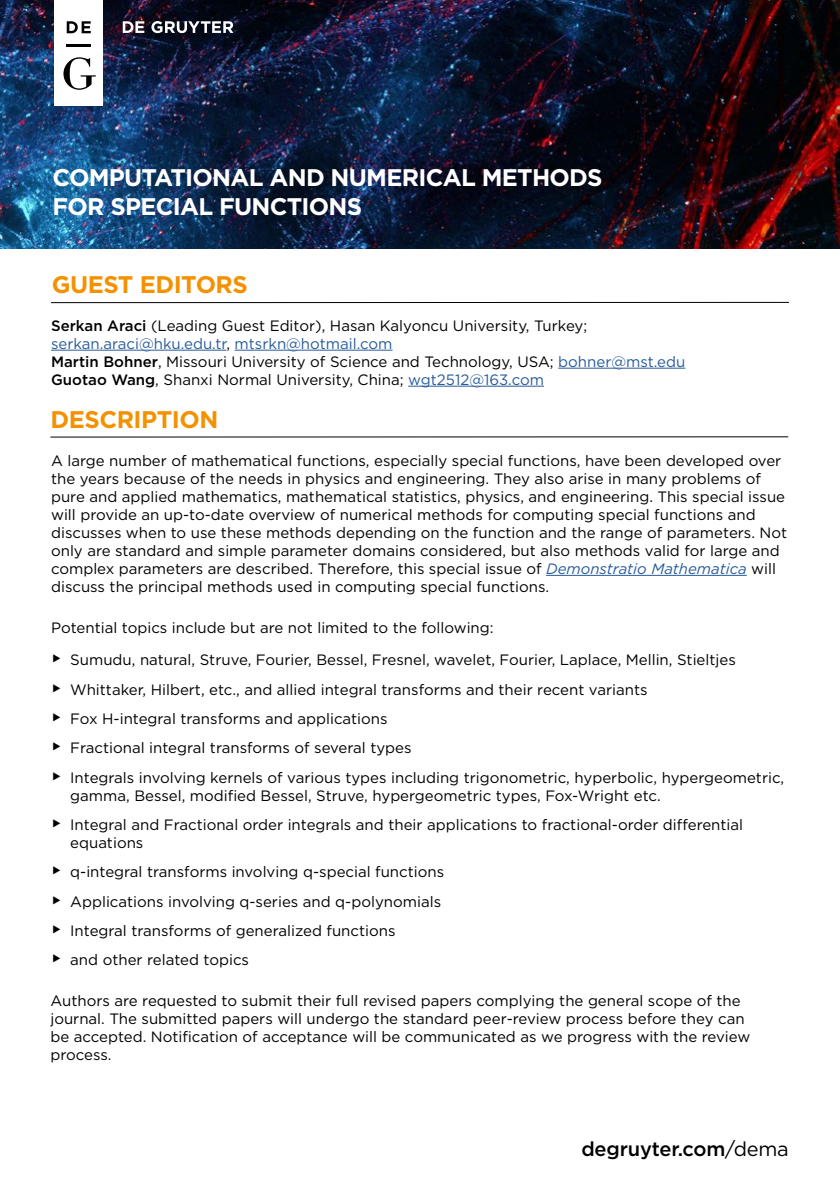
<style>
.page{position:relative;width:840px;height:1191px;background:#fff}
.page>*{position:absolute;margin:0;border:0;box-sizing:border-box;transform-origin:0 0}
.t1{font:700 24px/28.8px "Gotham";letter-spacing:-.03em;color:#fff}
.t2{font:700 24px "Gotham";letter-spacing:-.02em;color:#f39200}
.t3{font:500 20px "Gotham";letter-spacing:-.01em;color:#000}
.t4{font:15px/18px "Gotham";color:#000}
.s1{font-weight:500}
.s2{color:#275b9b}
.s3{font-style:italic;color:#275b9b}
.s4{font-weight:400}
</style>
<div class="page">
<img style="left:0;top:0;width:839px;height:248px">
<div style="left:55px;top:0;width:48px;height:105px;background:#fff"></div>
<hr style="left:67px;top:44px;width:24px;height:2px;background:#000">
<svg style="left:67px;top:21px;width:24px;height:12px"></svg>
<svg style="left:63px;top:57px;width:33px;height:33px"></svg>
<svg style="left:123px;top:21px;width:110px;height:12px"></svg>
<hr style="left:51px;top:302px;width:737px;height:1px;background:#000">
<hr style="left:50px;top:436px;width:737px;height:1px;background:#000">
<hr style="left:546px;top:575px;width:200px;height:1px;background:#275b9b">
<hr style="left:51px;top:350px;width:175px;height:1px;background:#275b9b">
<hr style="left:234px;top:350px;width:158px;height:1px;background:#275b9b">
<hr style="left:558px;top:368px;width:127px;height:1px;background:#275b9b">
<hr style="left:408px;top:386px;width:135px;height:1px;background:#275b9b">
<h1 class="t1" style="left:52px;top:163px;width:551px">COMPUTATIONAL AND NUMERICAL METHODS<br>FOR SPECIAL FUNCTIONS</h1>
<h1 class="t2" style="left:52px;top:269px;width:197px">GUEST EDITORS</h1>
<p class="t4" style="left:51px;top:316px;width:635px"><span class="s1">Serkan Araci</span> (Leading Guest Editor), Hasan Kalyoncu University, Turkey; <span class="s2">serkan.araci@hku.edu.tr</span>, <span class="s2">mtsrkn@hotmail.com<br></span><span class="s1">Martin Bohner</span>, Missouri University of Science and Technology, USA; <span class="s2">bohner@mst.edu </span><span class="s1">Guotao Wang</span>, Shanxi Normal University, China; <span class="s2">wgt2512@163.com</span></p>
<h1 class="t2" style="left:51px;top:404px;width:169px">DESCRIPTION</h1>
<p class="t4" style="left:51px;top:451px;width:737px">A large number of mathematical functions, especially special functions, have been developed over the years because of the needs in physics and engineering. They also arise in many problems of pure and applied mathematics, mathematical statistics, physics, and engineering. This special issue will provide an up-to-date overview of numerical methods for computing special functions and discusses when to use these methods depending on the function and the range of parameters. Not only are standard and simple parameter domains considered, but also methods valid for large and complex parameters are described. Therefore, this special issue of <span class="s3">Demonstratio Mathematica</span> will discuss the principal methods used in computing special functions.</p>
<p class="t4" style="left:51px;top:618px;width:444px">Potential topics include but are not limited to the following:</p>
<p class="t4" style="left:70px;top:645px;width:715px;line-height:29.4px">Sumudu, natural, Struve, Fourier, Bessel, Fresnel, wavelet, Fourier, Laplace, Mellin, Stieltjes Whittaker, Hilbert, etc., and allied integral transforms and their recent variants<br>Fox H-integral transforms and applications<br>Fractional integral transforms of several types<br>Integrals involving kernels of various types including trigonometric, hyperbolic, hypergeometric,</p>
<p class="t4" style="left:70px;top:780px;width:674px;line-height:29.4px">gamma, Bessel, modified Bessel, Struve, hypergeometric types, Fox-Wright etc.<br>Integral and Fractional order integrals and their applications to fractional-order differential</p>
<p class="t4" style="left:70px;top:827px;width:375px;line-height:29.4px">equations<br>q-integral transforms involving q-special functions Applications involving q-series and q-polynomials Integral transforms of generalized functions<br>and other related topics</p>
<p class="t4" style="left:50px;top:991px;width:701px">Authors are requested to submit their full revised papers complying the general scope of the journal. The submitted papers will undergo the standard peer-review process before they can be accepted. Notification of acceptance will be communicated as we progress with the review process.</p>
<h2 class="t3" style="left:581px;top:1135px;width:209px">degruyter.com<span class="s4">/dema</span></h2>
</div>
